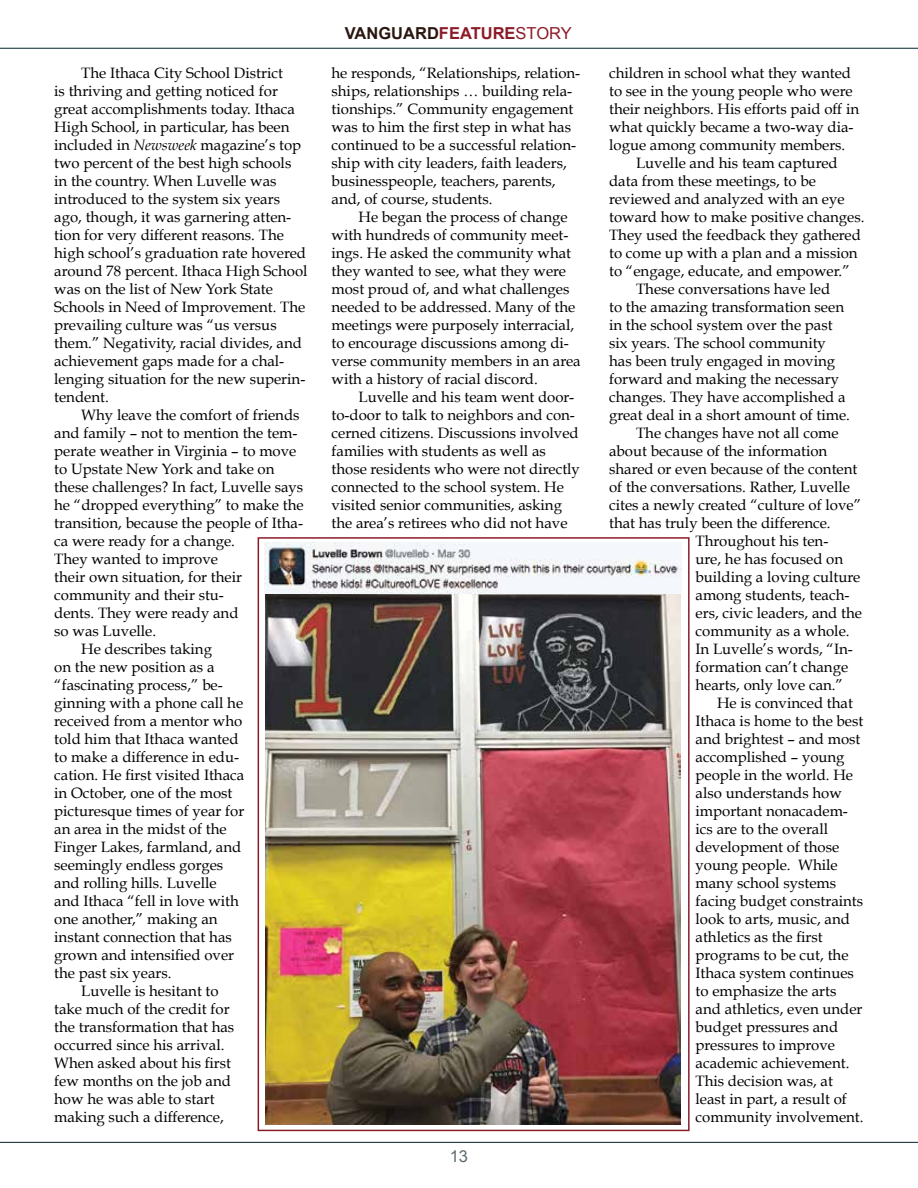
<style>
.page{position:relative;width:918px;height:1188px;background:#fff}
.page>*{position:absolute;margin:0;border:0;box-sizing:border-box;transform-origin:0 0}
.t1{font:700 16.5px "Arial";color:#2a1710}
.t2{font:16.5px "Arial";color:#5f6c71}
.t3{font:15px/18px "Book Antiqua";color:#000}
.s1{font-style:italic}
.s2{color:#8c1b28}
.s3{font-weight:400;color:#8c1b28}
</style>
<div class="page">
<hr style="left:0;top:48px;width:918px;height:1px;background:#00232f">
<hr style="left:0;top:1142px;width:918px;height:1px;background:#00232f">
<img style="left:266px;top:594px;width:415px;height:531px">
<img style="left:265px;top:543px;width:416px;height:51px">
<div style="left:258px;top:537px;width:432px;height:594px;border:2px solid #8c1b28"></div>
<p class="t3" style="left:54px;top:64px;width:255px;text-indent:27px">The Ithaca City School District<br>is thriving and getting noticed for great accomplishments today. Ithaca High School, in particular, has been included in <span class="s1">Newsweek</span> magazine’s top two percent of the best high schools in the country. When Luvelle was introduced to the system six years ago, though, it was garnering atten&shy;tion for very different reasons. The high school’s graduation rate hovered around 78 percent. Ithaca High School was on the list of New York State Schools in Need of Improvement. The prevailing culture was “us versus them.” Negativity, racial divides, and achievement gaps made for a chal&shy;lenging situation for the new superin&shy;tendent.</p>
<p class="t3" style="left:81px;top:406px;width:220px">Why leave the comfort of friends</p>
<p class="t3" style="left:54px;top:424px;width:245px">and family – not to mention the tem-</p>
<p class="t3" style="left:54px;top:442px;width:244px">perate weather in Virginia – to move</p>
<p class="t3" style="left:54px;top:460px;width:222px">to Upstate New York and take on</p>
<p class="t3" style="left:54px;top:478px;width:251px">these challenges? In fact, Luvelle says</p>
<p class="t3" style="left:54px;top:496px;width:251px">he “dropped everything” to make the</p>
<p class="t3" style="left:54px;top:514px;width:250px">transition, because the people of Itha-</p>
<p class="t3" style="left:54px;top:532px;width:182px">ca were ready for a change.</p>
<p class="t3" style="left:54px;top:550px;width:165px">They wanted to improve</p>
<p class="t3" style="left:54px;top:568px;width:189px">their own situation, for their</p>
<p class="t3" style="left:54px;top:586px;width:171px">community and their stu-</p>
<p class="t3" style="left:54px;top:604px;width:186px">dents. They were ready and</p>
<p class="t3" style="left:54px;top:622px;width:103px">so was Luvelle.</p>
<p class="t3" style="left:81px;top:640px;width:132px">He describes taking</p>
<p class="t3" style="left:54px;top:658px;width:162px">on the new position as a</p>
<p class="t3" style="left:54px;top:676px;width:170px">“fascinating process,” be-</p>
<p class="t3" style="left:54px;top:694px;width:190px">ginning with a phone call he</p>
<p class="t3" style="left:54px;top:712px;width:190px">received from a mentor who</p>
<p class="t3" style="left:54px;top:730px;width:186px">told him that Ithaca wanted</p>
<p class="t3" style="left:54px;top:748px;width:186px">to make a difference in edu-</p>
<p class="t3" style="left:54px;top:766px;width:192px">cation. He first visited Ithaca</p>
<p class="t3" style="left:54px;top:784px;width:180px">in October, one of the most</p>
<p class="t3" style="left:54px;top:802px;width:192px">picturesque times of year for</p>
<p class="t3" style="left:54px;top:820px;width:174px">an area in the midst of the</p>
<p class="t3" style="left:54px;top:838px;width:189px">Finger Lakes, farmland, and</p>
<p class="t3" style="left:54px;top:856px;width:171px">seemingly endless gorges</p>
<p class="t3" style="left:54px;top:874px;width:164px">and rolling hills. Luvelle</p>
<p class="t3" style="left:54px;top:892px;width:186px">and Ithaca “fell in love with</p>
<p class="t3" style="left:54px;top:910px;width:165px">one another,” making an</p>
<p class="t3" style="left:54px;top:928px;width:179px">instant connection that has</p>
<p class="t3" style="left:54px;top:946px;width:181px">grown and intensified over</p>
<p class="t3" style="left:54px;top:964px;width:119px">the past six years.</p>
<p class="t3" style="left:81px;top:982px;width:139px">Luvelle is hesitant to</p>
<p class="t3" style="left:54px;top:1000px;width:177px">take much of the credit for</p>
<p class="t3" style="left:54px;top:1018px;width:182px">the transformation that has</p>
<p class="t3" style="left:54px;top:1036px;width:172px">occurred since his arrival.</p>
<p class="t3" style="left:54px;top:1054px;width:178px">When asked about his first</p>
<p class="t3" style="left:54px;top:1072px;width:178px">few months on the job and</p>
<p class="t3" style="left:54px;top:1090px;width:162px">how he was able to start</p>
<p class="t3" style="left:54px;top:1108px;width:171px">making such a difference,</p>
<p class="t1" style="left:345px;top:22px;width:229px">VANGUARD<span class="s2">FEATURE</span><span class="s3">STORY</span></p>
<p class="t3" style="left:332px;top:64px;width:250px">he responds, “Relationships, relation&shy;ships, relationships … building rela&shy;tionships.” Community engagement was to him the first step in what has continued to be a successful relation&shy;ship with city leaders, faith leaders, businesspeople, teachers, parents, and, of course, students.</p>
<p class="t3" style="left:332px;top:208px;width:251px;text-indent:27px">He began the process of change with hundreds of community meet&shy;ings. He asked the community what they wanted to see, what they were most proud of, and what challenges needed to be addressed. Many of the meetings were purposely interracial, to encourage discussions among di&shy;verse community members in an area with a history of racial discord.</p>
<p class="t3" style="left:332px;top:388px;width:250px;text-indent:27px">Luvelle and his team went door&shy;to-door to talk to neighbors and con&shy;cerned citizens. Discussions involved families with students as well as those residents who were not directly connected to the school system. He visited senior communities, asking the area’s retirees who did not have</p>
<p class="t2" style="left:450px;top:1146px;width:20px">13</p>
<p class="t3" style="left:609px;top:64px;width:243px">children in school what they wanted</p>
<p class="t3" style="left:609px;top:82px;width:245px">to see in the young people who were</p>
<p class="t3" style="left:609px;top:100px;width:251px">their neighbors. His efforts paid off in</p>
<p class="t3" style="left:609px;top:118px;width:246px">what quickly became a two-way dia-</p>
<p class="t3" style="left:609px;top:136px;width:238px">logue among community members.</p>
<p class="t3" style="left:636px;top:154px;width:203px">Luvelle and his team captured</p>
<p class="t3" style="left:609px;top:172px;width:208px">data from these meetings, to be</p>
<p class="t3" style="left:609px;top:190px;width:237px">reviewed and analyzed with an eye</p>
<p class="t3" style="left:609px;top:208px;width:257px">toward how to make positive changes.</p>
<p class="t3" style="left:609px;top:226px;width:253px">They used the feedback they gathered</p>
<p class="t3" style="left:609px;top:244px;width:250px">to come up with a plan and a mission</p>
<p class="t3" style="left:609px;top:262px;width:242px">to “engage, educate, and empower.”</p>
<p class="t3" style="left:636px;top:280px;width:196px">These conversations have led</p>
<p class="t3" style="left:609px;top:298px;width:236px">to the amazing transformation seen</p>
<p class="t3" style="left:609px;top:316px;width:225px">in the school system over the past</p>
<p class="t3" style="left:609px;top:334px;width:218px">six years. The school community</p>
<p class="t3" style="left:609px;top:352px;width:228px">has been truly engaged in moving</p>
<p class="t3" style="left:609px;top:370px;width:231px">forward and making the necessary</p>
<p class="t3" style="left:609px;top:388px;width:238px">changes. They have accomplished a</p>
<p class="t3" style="left:609px;top:406px;width:242px">great deal in a short amount of time.</p>
<p class="t3" style="left:636px;top:424px;width:204px">The changes have not all come</p>
<p class="t3" style="left:609px;top:442px;width:220px">about because of the information</p>
<p class="t3" style="left:609px;top:460px;width:250px">shared or even because of the content</p>
<p class="t3" style="left:609px;top:478px;width:242px">of the conversations. Rather, Luvelle</p>
<p class="t3" style="left:609px;top:496px;width:254px">cites a newly created “culture of love”</p>
<p class="t3" style="left:609px;top:514px;width:223px">that has truly been the difference.</p>
<p class="t3" style="left:696px;top:532px;width:134px">Throughout his ten-</p>
<p class="t3" style="left:696px;top:550px;width:149px">ure, he has focused on</p>
<p class="t3" style="left:696px;top:568px;width:166px">building a loving culture</p>
<p class="t3" style="left:696px;top:586px;width:155px">among students, teach-</p>
<p class="t3" style="left:696px;top:604px;width:168px">ers, civic leaders, and the</p>
<p class="t3" style="left:696px;top:622px;width:156px">community as a whole.</p>
<p class="t3" style="left:696px;top:640px;width:159px">In Luvelle’s words, “In-</p>
<p class="t3" style="left:696px;top:658px;width:154px">formation can’t change</p>
<p class="t3" style="left:696px;top:676px;width:149px">hearts, only love can.”</p>
<p class="t3" style="left:717px;top:694px;width:137px">He is convinced that</p>
<p class="t3" style="left:696px;top:712px;width:169px">Ithaca is home to the best</p>
<p class="t3" style="left:696px;top:730px;width:166px">and brightest – and most</p>
<p class="t3" style="left:696px;top:748px;width:151px">accomplished – young</p>
<p class="t3" style="left:696px;top:766px;width:159px">people in the world. He</p>
<p class="t3" style="left:696px;top:784px;width:148px">also understands how</p>
<p class="t3" style="left:696px;top:802px;width:154px">important nonacadem-</p>
<p class="t3" style="left:696px;top:820px;width:134px">ics are to the overall</p>
<p class="t3" style="left:696px;top:838px;width:145px">development of those</p>
<p class="t3" style="left:696px;top:856px;width:144px">young people. While</p>
<p class="t3" style="left:696px;top:874px;width:142px">many school systems</p>
<p class="t3" style="left:696px;top:892px;width:169px">facing budget constraints</p>
<p class="t3" style="left:696px;top:910px;width:156px">look to arts, music, and</p>
<p class="t3" style="left:696px;top:928px;width:129px">athletics as the first</p>
<p class="t3" style="left:696px;top:946px;width:154px">programs to be cut, the</p>
<p class="t3" style="left:696px;top:964px;width:160px">Ithaca system continues</p>
<p class="t3" style="left:696px;top:982px;width:142px">to emphasize the arts</p>
<p class="t3" style="left:696px;top:1000px;width:168px">and athletics, even under</p>
<p class="t3" style="left:696px;top:1018px;width:144px">budget pressures and</p>
<p class="t3" style="left:696px;top:1036px;width:141px">pressures to improve</p>
<p class="t3" style="left:696px;top:1054px;width:155px">academic achievement.</p>
<p class="t3" style="left:696px;top:1072px;width:139px">This decision was, at</p>
<p class="t3" style="left:696px;top:1090px;width:153px">least in part, a result of</p>
<p class="t3" style="left:696px;top:1108px;width:170px">community involvement.</p>
</div>
